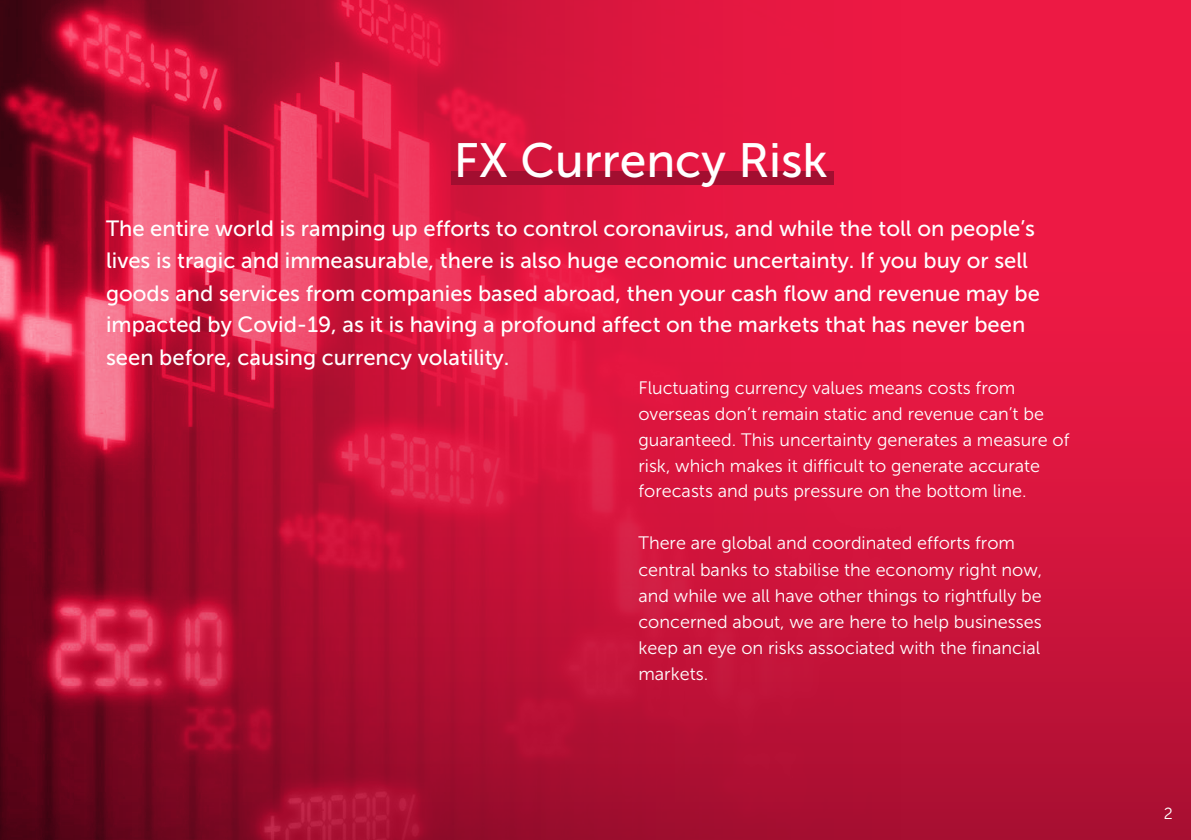
<style>
.page{position:relative;width:1191px;height:840px;background:#fff}
.page>*{position:absolute;margin:0;border:0;box-sizing:border-box;transform-origin:0 0}
.H1__white{font:48px "Museo Sans 500";color:#fff}
.Intro{font:22px/32px "Museo Sans 500";color:#fff}
.t1{font:18px/26px "Museo Sans 300";color:#fff}
.t2{font:16px "Museo Sans 300";color:#fff}
</style>
<div class="page">
<img style="left:0;top:0;width:1191px;height:839px">
<div style="left:451px;top:171px;width:382px;height:14px;background:#a20e30"></div>
<p class="H1__white" style="left:454px;top:134px;width:376px">FX Currency Risk</p>
<p class="Intro" style="left:106px;top:213px;width:935px">The entire world is ramping up efforts to control coronavirus, and while the toll on people’s lives is tragic and immeasurable, there is also huge economic uncertainty. If you buy or sell goods and services from companies based abroad, then your cash flow and revenue may be impacted by Covid-19, as it is having a profound affect on the markets that has never been seen before, causing currency volatility.</p>
<p class="t1" style="left:638px;top:375px;width:432px">Fluctuating currency values means costs from overseas don’t remain static and revenue can’t be guaranteed. This uncertainty generates a measure of risk, which makes it difficult to generate accurate forecasts and puts pressure on the bottom line.</p>
<p class="t1" style="left:638px;top:530px;width:405px">There are global and coordinated efforts from central banks to stabilise the economy right now, and while we all have other things to rightfully be concerned about, we are here to help businesses keep an eye on risks associated with the financial markets.</p>
<p class="t2" style="left:1163px;top:804px;width:11px">2</p>
</div>
